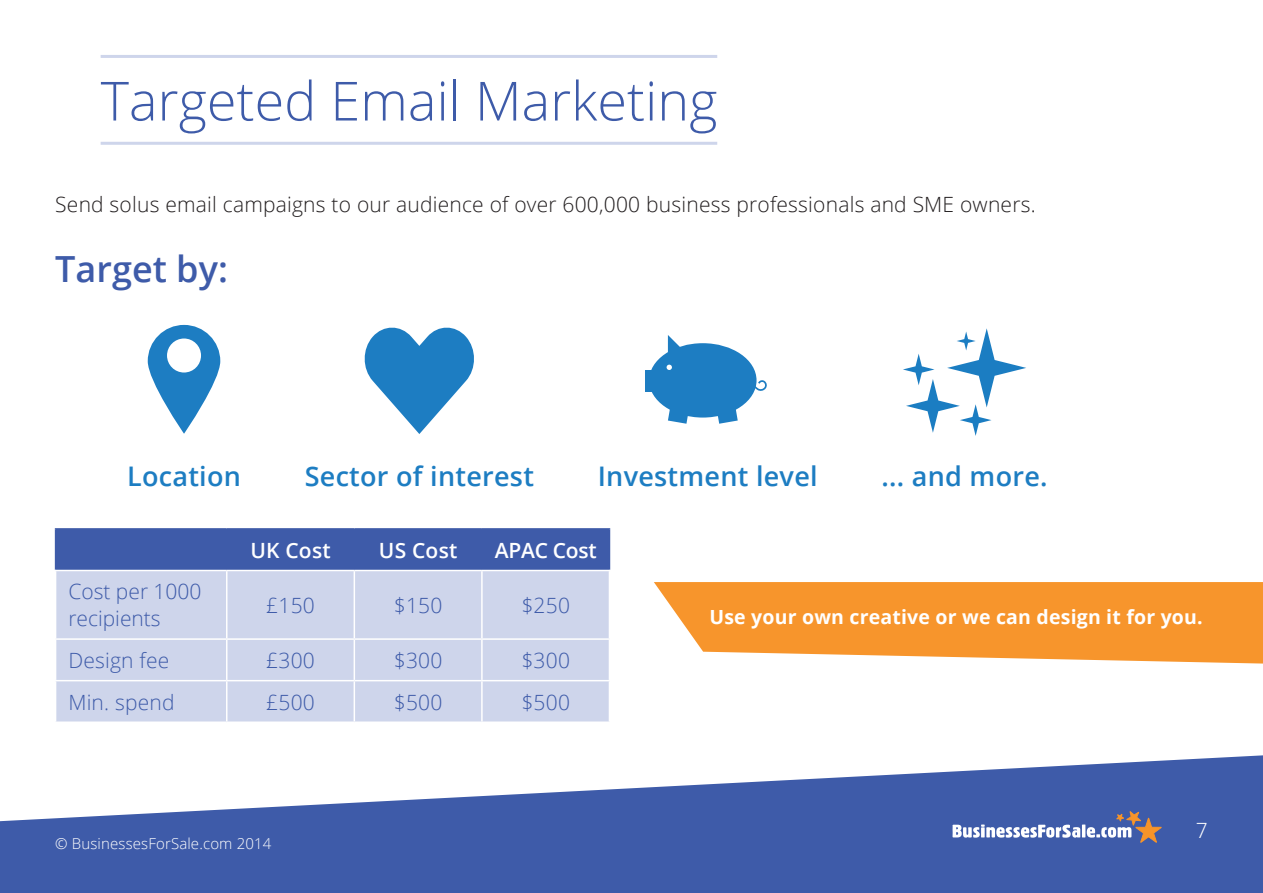
<style>
.page{position:relative;width:1263px;height:893px;background:#fff}
.page>*{position:absolute;margin:0;border:0;box-sizing:border-box;transform-origin:0 0}
.t1{font:300 54px "Open Sans";color:#3e5ba9}
.t2{font:600 36px "Open Sans";color:#3e5ba9}
.t3{font:600 27px "Open Sans";letter-spacing:.01em;color:#1d7dc2}
.t4{font:300 21px "Open Sans";letter-spacing:.01em;color:#231f20}
.t5{font:300 21px/27px "Open Sans";letter-spacing:.01em;color:#3e5ba9}
.t6{font:600 21px "Open Sans";letter-spacing:.01em;color:#fff}
.t7{font:600 21px "Open Sans";letter-spacing:-.01em;color:#fff}
.t8{font:300 21px "Open Sans";color:#fff}
.t9{font:700 19.5px "Open Sans";letter-spacing:.01em;color:#fff}
.t10{font:300 15px "Open Sans";letter-spacing:.01em;color:#fff}
</style>
<div class="page">
<svg style="left:0;top:755px;width:1263px;height:138px;fill:#3e5ba9"></svg>
<svg style="left:952px;top:812px;width:209px;height:31px"></svg>
<hr style="left:101px;top:142px;width:616px;height:3px;background:#ced5eb">
<hr style="left:101px;top:55px;width:616px;height:3px;background:#ced5eb">
<svg style="left:654px;top:582px;width:609px;height:82px;fill:#f7952c"></svg>
<div style="left:56px;top:530px;width:553px;height:40px;background:#3e5ba9"></div>
<div style="left:56px;top:571px;width:553px;height:150px;background:#ced5eb"></div>
<hr style="left:226px;top:530px;width:1px;height:40px;background:#3e5ba9">
<hr style="left:354px;top:530px;width:1px;height:40px;background:#3e5ba9">
<hr style="left:481px;top:530px;width:2px;height:40px;background:#3e5ba9">
<hr style="left:55px;top:528px;width:172px;height:2px;background:#3e5ba9">
<hr style="left:55px;top:530px;width:1px;height:40px;background:#3e5ba9">
<hr style="left:227px;top:528px;width:127px;height:2px;background:#3e5ba9">
<hr style="left:354px;top:528px;width:128px;height:2px;background:#3e5ba9">
<hr style="left:482px;top:528px;width:128px;height:2px;background:#3e5ba9">
<hr style="left:609px;top:530px;width:1px;height:40px;background:#3e5ba9">
<hr style="left:226px;top:571px;width:1px;height:67px;background:#fff">
<hr style="left:354px;top:571px;width:1px;height:67px;background:#fff">
<hr style="left:481px;top:571px;width:2px;height:67px;background:#fff">
<hr style="left:55px;top:638px;width:172px;height:2px;background:#fff">
<hr style="left:227px;top:638px;width:127px;height:2px;background:#fff">
<hr style="left:226px;top:640px;width:1px;height:40px;background:#fff">
<hr style="left:354px;top:638px;width:128px;height:2px;background:#fff">
<hr style="left:354px;top:640px;width:1px;height:40px;background:#fff">
<hr style="left:482px;top:638px;width:128px;height:2px;background:#fff">
<hr style="left:481px;top:640px;width:2px;height:40px;background:#fff">
<hr style="left:55px;top:680px;width:172px;height:1px;background:#fff">
<hr style="left:227px;top:680px;width:127px;height:1px;background:#fff">
<hr style="left:226px;top:681px;width:1px;height:40px;background:#fff">
<hr style="left:354px;top:680px;width:128px;height:1px;background:#fff">
<hr style="left:354px;top:681px;width:1px;height:40px;background:#fff">
<hr style="left:482px;top:680px;width:128px;height:1px;background:#fff">
<hr style="left:481px;top:681px;width:2px;height:40px;background:#fff">
<svg style="left:148px;top:325px;width:72px;height:109px"></svg>
<svg style="left:364px;top:327px;width:110px;height:107px"></svg>
<div style="left:645px;top:370px;width:48px;height:21px;background:#1d7dc2"></div>
<svg style="left:649px;top:335px;width:118px;height:89px"></svg>
<svg style="left:903px;top:328px;width:123px;height:108px"></svg>
<h1 class="t1" style="left:101px;top:64px;width:618px">Targeted Email Marketing</h1>
<p class="t4" style="left:55px;top:190px;width:982px">Send solus email campaigns to our audience of over 600,000 business professionals and SME owners.</p>
<h2 class="t2" style="left:55px;top:244px;width:174px">Target by:</h2>
<p class="t3" style="left:127px;top:457px;width:115px">Location</p>
<p class="t3" style="left:305px;top:457px;width:231px">Sector of interest</p>
<p class="t3" style="left:598px;top:457px;width:221px">Investment level</p>
<p class="t3" style="left:881px;top:457px;width:168px">... and more.</p>
<p class="t5" style="left:68px;top:578px;width:135px">Cost per 1000 recipients</p>
<p class="t6" style="left:250px;top:536px;width:82px">UK Cost</p>
<p class="t6" style="left:379px;top:536px;width:80px">US Cost</p>
<p class="t7" style="left:495px;top:536px;width:104px">APAC Cost</p>
<p class="t5" style="left:266px;top:591px;width:50px">£150</p>
<p class="t5" style="left:394px;top:591px;width:50px">$150</p>
<p class="t5" style="left:521px;top:591px;width:50px">$250</p>
<p class="t5" style="left:68px;top:646px;width:102px">Design fee</p>
<p class="t5" style="left:266px;top:646px;width:50px">£300</p>
<p class="t5" style="left:394px;top:646px;width:50px">$300</p>
<p class="t5" style="left:521px;top:646px;width:50px">$300</p>
<p class="t5" style="left:68px;top:688px;width:108px">Min. spend</p>
<p class="t5" style="left:266px;top:688px;width:50px">£500</p>
<p class="t5" style="left:394px;top:688px;width:50px">$500</p>
<p class="t5" style="left:521px;top:688px;width:50px">$500</p>
<p class="t10" style="left:55px;top:833px;width:218px">© BusinessesForSale.com 2014</p>
<p class="t9" style="left:709px;top:603px;width:495px">Use your own creative or we can design it for you.</p>
<p class="t8" style="left:1196px;top:816px;width:13px">7</p>
</div>
